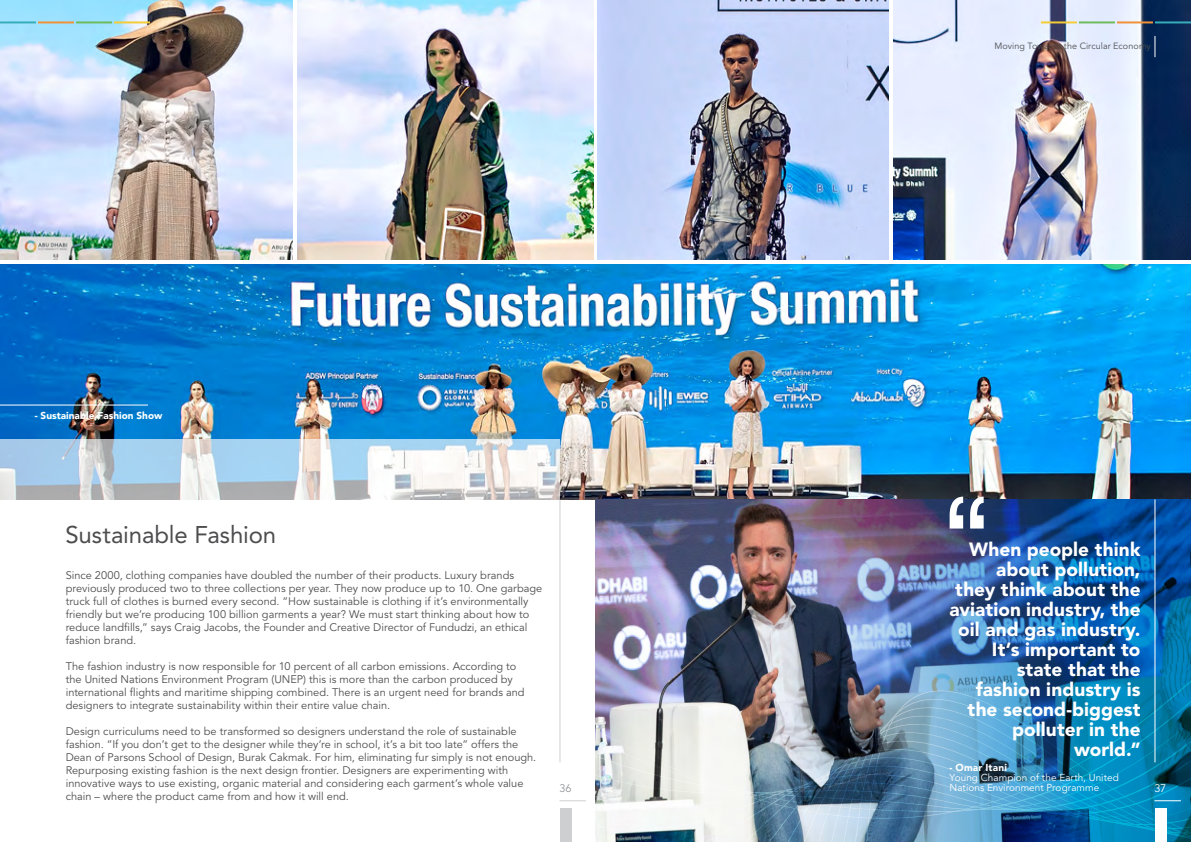
<style>
.page{position:relative;width:1191px;height:842px;background:#fff}
.page>*{position:absolute;margin:0;border:0;box-sizing:border-box;transform-origin:0 0}
.Sub-Headline_Body{font:24px "Avenir LT Std";letter-spacing:-.005em;color:#4d4d4f}
.Sub-Headline_Body-2{font:900 19px/20px "Avenir LT Std";letter-spacing:.005em;color:#fff;text-align:right}
.Body_Text_1{font:11px/13px "Avenir LT Std";color:#4d4d4f}
.t1{font:11px "Avenir LT Std";color:#939598}
.Quotation_12{font:11px "Avenir LT Std";color:#fff}
.Sub-Headline_Body-3{font:10px "Avenir LT Std";letter-spacing:.005em;color:#fff}
.Sub-Headline_Body-4{font:900 10px "Avenir LT Std";color:#fff}
.Quotation_12-2{font:9px "Avenir LT Std";letter-spacing:.01em;color:#4d4d4f}
</style>
<div class="page">
<img style="left:0;top:0;width:293px;height:260px">
<img style="left:0;top:264px;width:1191px;height:235px">
<hr style="left:0;top:21px;width:36px;height:2px;background:#37adba">
<hr style="left:76px;top:21px;width:36px;height:2px;background:#70ba5d">
<hr style="left:38px;top:21px;width:36px;height:2px;background:#f19239">
<hr style="left:114px;top:21px;width:36px;height:2px;background:#f4cc37">
<hr style="left:0;top:405px;width:148px;height:1px;background:#fff">
<img style="left:298px;top:0;width:295px;height:260px">
<svg style="left:0;top:439px;width:559px;height:60px"></svg>
<img style="left:598px;top:0;width:290px;height:260px">
<img style="left:893px;top:0;width:298px;height:260px">
<hr style="left:1041px;top:21px;width:36px;height:2px;background:#f4cc37">
<hr style="left:1117px;top:21px;width:36px;height:2px;background:#f19239">
<hr style="left:1079px;top:21px;width:36px;height:2px;background:#70ba5d">
<hr style="left:1155px;top:21px;width:36px;height:2px;background:#37adba">
<img style="left:595px;top:499px;width:166px;height:172px">
<img style="left:761px;top:499px;width:430px;height:172px">
<img style="left:595px;top:832px;width:596px;height:10px">
<svg style="left:595px;top:828px;width:596px;height:4px"></svg>
<img style="left:595px;top:671px;width:596px;height:157px">
<svg style="left:949px;top:497px;width:34px;height:31px"></svg>
<svg style="left:1154px;top:36px;width:1px;height:21px"></svg>
<hr style="left:559px;top:499px;width:1px;height:263px;background:#939598">
<div style="left:560px;top:808px;width:11px;height:33px;background:#cecfd0"></div>
<svg style="left:559px;top:800px;width:27px;height:1px"></svg>
<hr style="left:1154px;top:499px;width:1px;height:263px;background:#fff">
<div style="left:1155px;top:808px;width:11px;height:33px;background:#fff"></div>
<svg style="left:1154px;top:800px;width:26px;height:1px"></svg>
<p class="Quotation_12-2" style="left:994px;top:41px;width:158px">Moving Towards the Circular Economy</p>
<p class="Sub-Headline_Body-4" style="left:35px;top:410px;width:129px">- Sustainable Fashion Show</p>
<p class="Sub-Headline_Body" style="left:65px;top:521px;width:212px">Sustainable Fashion</p>
<p class="Body_Text_1" style="left:66px;top:569px;width:478px">Since 2000, clothing companies have doubled the number of their products. Luxury brands previously produced two to three collections per year. They now produce up to 10. One garbage truck full of clothes is burned every second. “How sustainable is clothing if it’s environmentally friendly but we’re producing 100 billion garments a year? We must start thinking about how to reduce landfills,” says Craig Jacobs, the Founder and Creative Director of Fundudzi, an ethical fashion brand.</p>
<p class="Body_Text_1" style="left:66px;top:660px;width:460px">The fashion industry is now responsible for 10 percent of all carbon emissions. According to the United Nations Environment Program (UNEP) this is more than the carbon produced by international flights and maritime shipping combined. There is an urgent need for brands and designers to integrate sustainability within their entire value chain.</p>
<p class="Body_Text_1" style="left:66px;top:725px;width:472px">Design curriculums need to be transformed so designers understand the role of sustainable fashion. “If you don’t get to the designer while they’re in school, it’s a bit too late” offers the Dean of Parsons School of Design, Burak Cakmak. For him, eliminating fur simply is not enough.<br>Repurposing existing fashion is the next design frontier. Designers are experimenting with innovative ways to use existing, organic material and considering each garment’s whole value chain – where the product came from and how it will end.</p>
<p class="Sub-Headline_Body-2" style="left:949px;top:539px;width:192px">When people think about pollution,<br>they think about the aviation industry, the oil and gas industry.<br>It’s important to state that the fashion industry is the second-biggest polluter in the world.”</p>
<p class="Sub-Headline_Body-4" style="left:949px;top:762px;width:59px">- Omar Itani</p>
<p class="Sub-Headline_Body-3" style="left:949px;top:772px;width:171px">Young Champion of the Earth, United</p>
<p class="Sub-Headline_Body-3" style="left:949px;top:782px;width:151px">Nations Environment Programme</p>
<p class="t1" style="left:559px;top:782px;width:14px">36</p>
<p class="Quotation_12" style="left:1154px;top:782px;width:13px">37</p>
</div>
